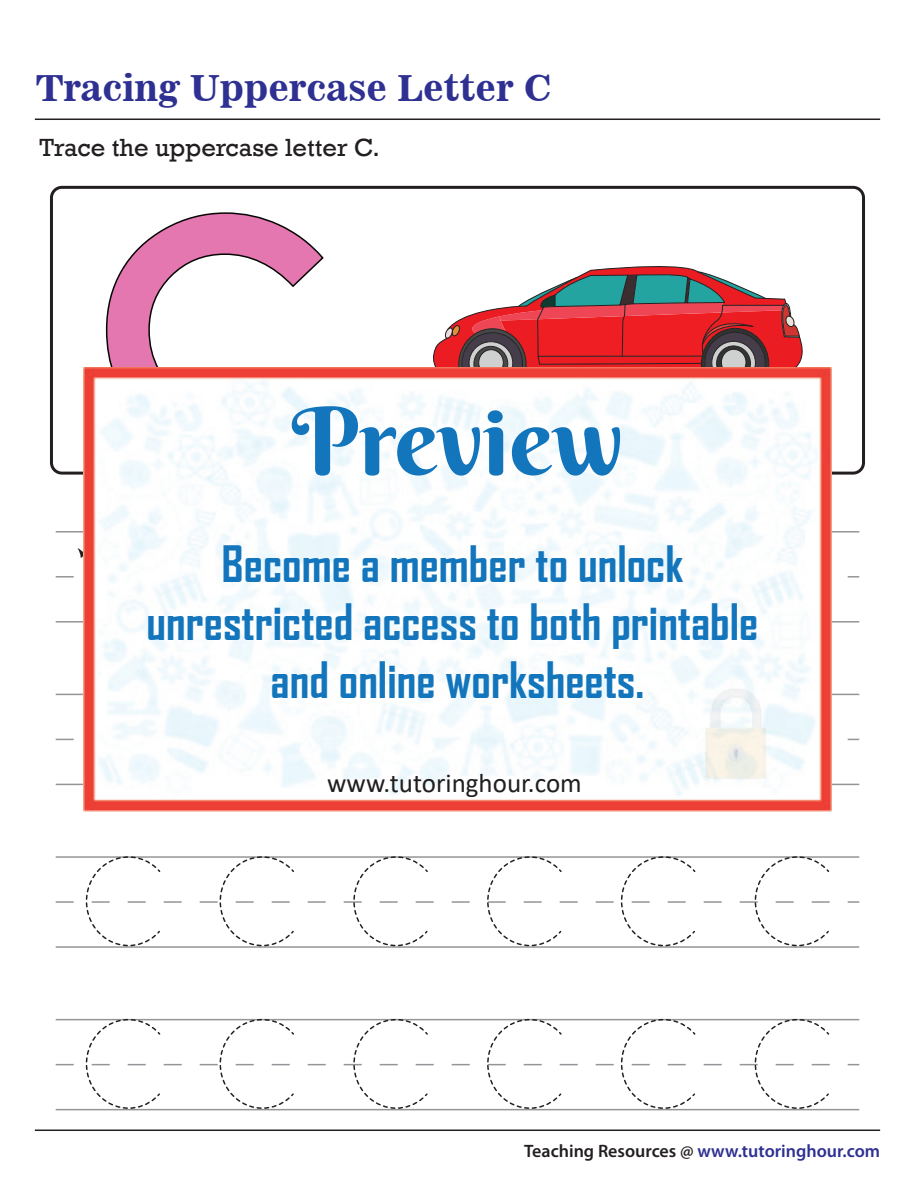
<style>
.page{position:relative;width:918px;height:1188px;background:#fff}
.page>*{position:absolute;margin:0;border:0;box-sizing:border-box;transform-origin:0 0}
.t1{font:94.05px "Berkshire Swash";color:#1375bc}
.t2{font:700 48px/57.6px "Agency FB";color:#1375bc;text-align:center}
.t3{font:36px "News 701 BT Bold A";color:#2e3092}
.t4{font:27px "Calibri";color:#211e1e}
.t5{font:25.5px "Rockwell";color:#231f20}
.t6{font:600 18px "Myriad Pro";color:#2e3092}
.s1{color:#231f20}
</style>
<div class="page">
<hr style="left:56px;top:784px;width:803px;height:1px;background:#939598">
<hr style="left:56px;top:946px;width:803px;height:2px;background:#939598">
<svg style="left:56px;top:693px;width:803px;height:91px"></svg>
<svg style="left:56px;top:856px;width:803px;height:91px"></svg>
<svg style="left:56px;top:1018px;width:803px;height:92px"></svg>
<div style="left:50px;top:186px;width:815px;height:289px;border:3px solid #231f20;border-radius:10px"></div>
<svg style="left:105px;top:212px;width:220px;height:156px"></svg>
<svg style="left:56px;top:520px;width:803px;height:103px"></svg>
<svg style="left:429px;top:266px;width:387px;height:102px"></svg>
<hr style="left:35px;top:119px;width:845px;height:1px;background:#231f20">
<hr style="left:35px;top:1130px;width:845px;height:1px;background:#231f20">
<img style="left:84px;top:368px;width:747px;height:443px">
<p class="t3" style="left:36px;top:72px;width:518px">Tracing Uppercase Letter C</p>
<p class="t5" style="left:39px;top:138px;width:342px">Trace the uppercase letter C.</p>
<h1 class="t1" style="left:292px;top:387px;width:333px">Preview</h1>
<p class="t2" style="left:147px;top:539px;width:613px">Become a member to unlock unrestricted access to both printable and online worksheets.</p>
<p class="t4" style="left:327px;top:774px;width:256px">www.tutoringhour.com</p>
<p class="t6" style="left:524px;top:1144px;width:357px"><span class="s1">Teaching Resources @</span> www.tutoringhour.com</p>
</div>
